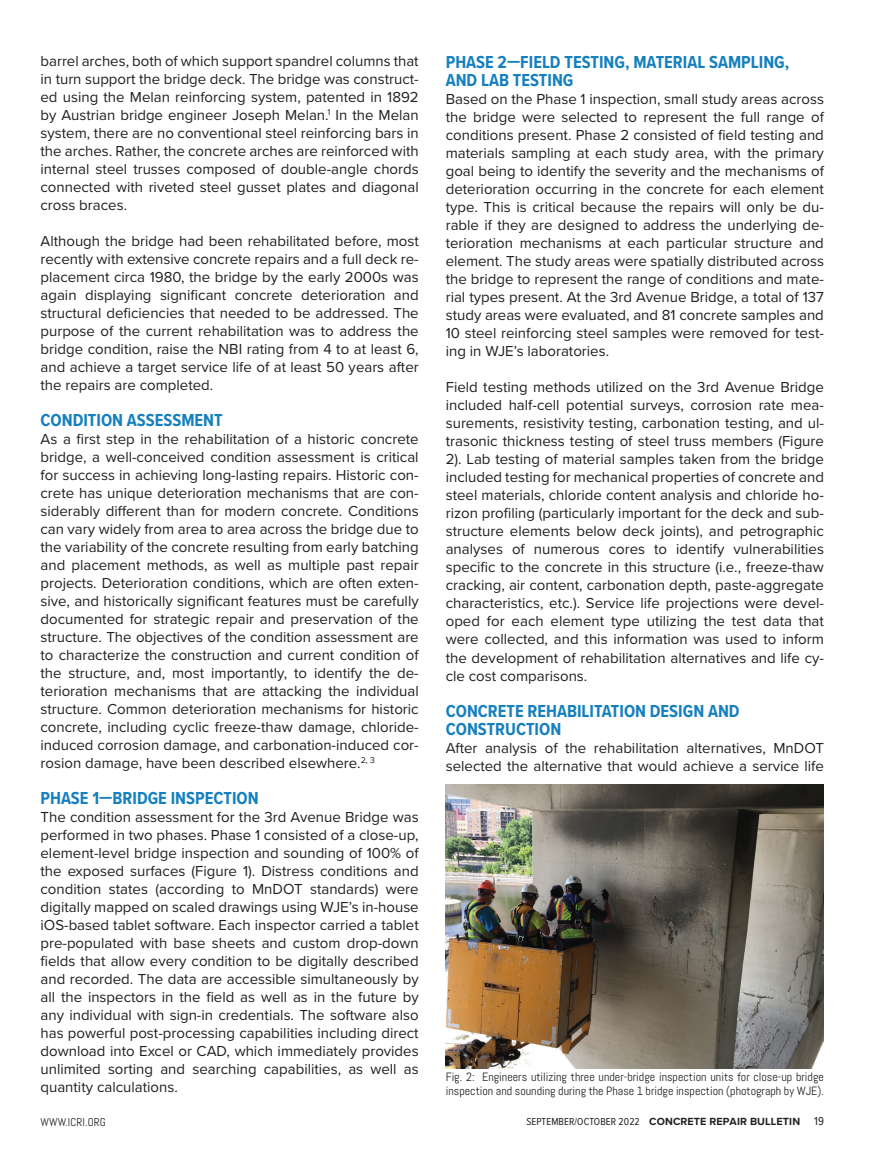
<style>
.page{position:relative;width:878px;height:1175px;background:#fff}
.page>*{position:absolute;margin:0;border:0;box-sizing:border-box;transform-origin:0 0}
.t1{font:700 18px/18px "Proxima Nova Cond";color:#1680bf}
.t2{font:15px/18px "Proxima Nova";color:#231f20;text-align:justify}
.t3{font:12px/13.5px "Abel";color:#231f20}
.t4{font:11.25px "Abel";letter-spacing:.01em;color:#231f20}
.t5{font:700 10.8px "Proxima Nova";letter-spacing:.01em;color:#231f20}
.s1{font-family:"Proxima Nova Cond";font-weight:400;font-size:10.5px}
.s2{font-family:"Proxima Nova Cond";font-weight:400;font-size:12px}
</style>
<div class="page">
<img style="left:446px;top:785px;width:378px;height:283px">
<p class="t2" style="left:40px;top:51px;width:380px">barrel arches, both of which support spandrel columns that in turn support the bridge deck. The bridge was construct&shy;ed using the Melan reinforcing system, patented in 1892 by Austrian bridge engineer Joseph Melan.<sup>1</sup> In the Melan system, there are no conventional steel reinforcing bars in the arches. Rather, the concrete arches are reinforced with internal steel trusses composed of double-angle chords connected with riveted steel gusset plates and diagonal cross braces.</p>
<p class="t2" style="left:41px;top:231px;width:380px">Although the bridge had been rehabilitated before, most recently with extensive concrete repairs and a full deck re&shy;placement circa 1980, the bridge by the early 2000s was again displaying significant concrete deterioration and structural deficiencies that needed to be addressed. The purpose of the current rehabilitation was to address the bridge condition, raise the NBI rating from 4 to at least 6, and achieve a target service life of at least 50 years after the repairs are completed.</p>
<p class="t1" style="left:40px;top:410px;width:184px">CONDITION ASSESSMENT</p>
<p class="t2" style="left:40px;top:429px;width:380px">As a first step in the rehabilitation of a historic concrete bridge, a well-conceived condition assessment is critical for success in achieving long-lasting repairs. Historic con&shy;crete has unique deterioration mechanisms that are con&shy;siderably different than for modern concrete. Conditions can vary widely from area to area across the bridge due to the variability of the concrete resulting from early batching and placement methods, as well as multiple past repair projects. Deterioration conditions, which are often exten&shy;sive, and historically significant features must be carefully documented for strategic repair and preservation of the structure. The objectives of the condition assessment are to characterize the construction and current condition of the structure, and, most importantly, to identify the de&shy;terioration mechanisms that are attacking the individual structure. Common deterioration mechanisms for historic concrete, including cyclic freeze-thaw damage, chloride&shy;induced corrosion damage, and carbonation-induced cor&shy;rosion damage, have been described elsewhere.<sup>2,</sup> <sup>3</sup></p>
<p class="t1" style="left:40px;top:788px;width:220px">PHASE 1—BRIDGE INSPECTION</p>
<p class="t2" style="left:40px;top:807px;width:380px">The condition assessment for the 3rd Avenue Bridge was performed in two phases. Phase 1 consisted of a close-up, element-level bridge inspection and sounding of 100% of the exposed surfaces (Figure 1). Distress conditions and condition states (according to MnDOT standards) were digitally mapped on scaled drawings using WJE’s in-house iOS-based tablet software. Each inspector carried a tablet pre-populated with base sheets and custom drop-down fields that allow every condition to be digitally described and recorded. The data are accessible simultaneously by all the inspectors in the field as well as in the future by any individual with sign-in credentials. The software also has powerful post-processing capabilities including direct download into Excel or CAD, which immediately provides unlimited sorting and searching capabilities, as well as quantity calculations.</p>
<p class="t1" style="left:446px;top:53px;width:345px">PHASE 2—FIELD TESTING, MATERIAL SAMPLING,<br>AND LAB TESTING</p>
<p class="t2" style="left:446px;top:90px;width:380px">Based on the Phase 1 inspection, small study areas across the bridge were selected to represent the full range of conditions present. Phase 2 consisted of field testing and materials sampling at each study area, with the primary goal being to identify the severity and the mechanisms of deterioration occurring in the concrete for each element type. This is critical because the repairs will only be du&shy;rable if they are designed to address the underlying de&shy;terioration mechanisms at each particular structure and element. The study areas were spatially distributed across the bridge to represent the range of conditions and mate&shy;rial types present. At the 3rd Avenue Bridge, a total of 137 study areas were evaluated, and 81 concrete samples and 10 steel reinforcing steel samples were removed for test&shy;ing in WJE’s laboratories.</p>
<p class="t2" style="left:446px;top:378px;width:380px">Field testing methods utilized on the 3rd Avenue Bridge included half-cell potential surveys, corrosion rate mea&shy;surements, resistivity testing, carbonation testing, and ul&shy;trasonic thickness testing of steel truss members (Figure 2). Lab testing of material samples taken from the bridge included testing for mechanical properties of concrete and steel materials, chloride content analysis and chloride ho&shy;rizon profiling (particularly important for the deck and sub&shy;structure elements below deck joints), and petrographic analyses of numerous cores to identify vulnerabilities specific to the concrete in this structure (i.e., freeze-thaw cracking, air content, carbonation depth, paste-aggregate characteristics, etc.). Service life projections were devel&shy;oped for each element type utilizing the test data that were collected, and this information was used to inform the development of rehabilitation alternatives and life cy&shy;cle cost comparisons.</p>
<p class="t1" style="left:446px;top:701px;width:295px">CONCRETE REHABILITATION DESIGN AND<br>CONSTRUCTION</p>
<p class="t2" style="left:446px;top:738px;width:380px">After analysis of the rehabilitation alternatives, MnDOT selected the alternative that would achieve a service life</p>
<p class="t3" style="left:446px;top:1070px;width:379px">Fig. 2: Engineers utilizing three under-bridge inspection units for close-up bridge inspection and sounding during the Phase 1 bridge inspection (photograph by WJE).</p>
<p class="t4" style="left:40px;top:1114px;width:67px">WWW.ICRI.ORG</p>
<p class="t5" style="left:526px;top:1113px;width:299px"><span class="s1">SEPTEMBER/OCTOBER 2022</span> CONCRETE REPAIR BULLETIN <span class="s2">19</span></p>
</div>
